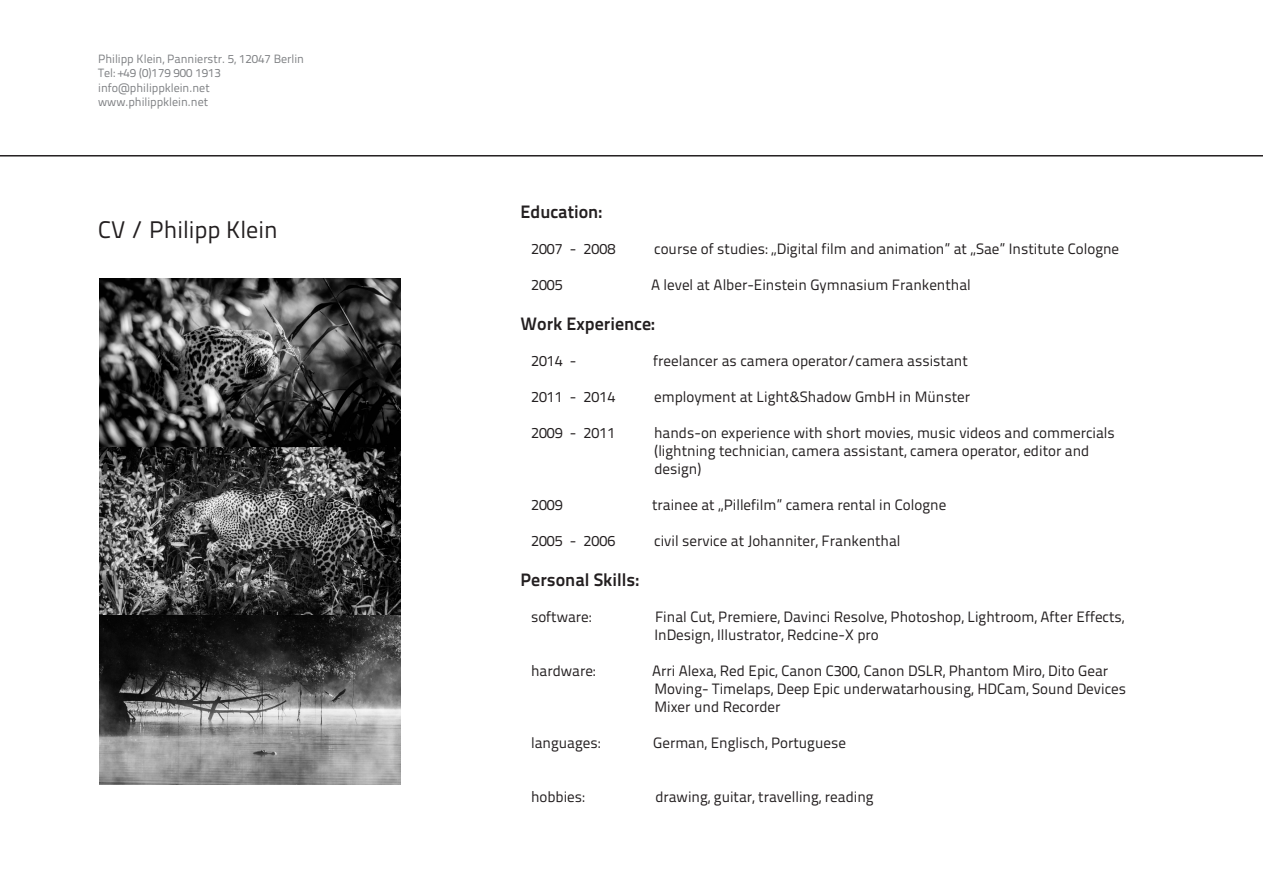
<style>
.page{position:relative;width:1263px;height:893px;background:#fff}
.page>*{position:absolute;margin:0;border:0;box-sizing:border-box;transform-origin:0 0}
.t1{font:24px "Titillium Text 22 L";color:#231f20}
.t2{font:700 18px "Titillium Text 22 L";color:#231f20}
.t3{font:15px "Titillium Text 22 L";color:#231f20}
.t4{font:12px "Titillium Text 22 L";color:#7e8083}
</style>
<div class="page">
<hr style="left:0;top:155px;width:1263px;height:2px;background:#231f20">
<img style="left:100px;top:279px;width:300px;height:506px">
<p class="t4" style="left:98px;top:50px;width:207px">Philipp Klein, Pannierstr. 5, 12047 Berlin</p>
<p class="t4" style="left:98px;top:64px;width:124px">Tel: +49 (0)179 900 1913</p>
<p class="t4" style="left:98px;top:79px;width:113px">info@philippklein.net</p>
<p class="t4" style="left:98px;top:93px;width:111px">www.philippklein.net</p>
<p class="t1" style="left:98px;top:211px;width:181px">CV / Philipp Klein</p>
<p class="t2" style="left:520px;top:198px;width:83px">Education:</p>
<p class="t3" style="left:531px;top:238px;width:86px">2007 - 2008</p>
<p class="t3" style="left:654px;top:238px;width:467px">course of studies: „Digital film and animation” at „Sae” Institute Cologne</p>
<p class="t3" style="left:531px;top:274px;width:33px">2005</p>
<p class="t3" style="left:651px;top:274px;width:321px">A level at Alber-Einstein Gymnasium Frankenthal</p>
<p class="t2" style="left:520px;top:310px;width:136px">Work Experience:</p>
<p class="t3" style="left:531px;top:350px;width:47px">2014 -</p>
<p class="t3" style="left:653px;top:350px;width:316px">freelancer as camera operator/camera assistant</p>
<p class="t3" style="left:531px;top:386px;width:86px">2011 - 2014</p>
<p class="t3" style="left:654px;top:386px;width:317px">employment at Light&amp;Shadow GmbH in Münster</p>
<p class="t3" style="left:531px;top:422px;width:86px">2009 - 2011</p>
<p class="t3" style="left:654px;top:422px;width:462px">hands-on experience with short movies, music videos and commercials</p>
<p class="t3" style="left:654px;top:440px;width:436px">(lightning technician, camera assistant, camera operator, editor and</p>
<p class="t3" style="left:654px;top:458px;width:48px">design)</p>
<p class="t3" style="left:531px;top:494px;width:33px">2009</p>
<p class="t3" style="left:652px;top:494px;width:296px">trainee at „Pillefilm” camera rental in Cologne</p>
<p class="t3" style="left:531px;top:530px;width:86px">2005 - 2006</p>
<p class="t3" style="left:654px;top:530px;width:248px">civil service at Johanniter, Frankenthal</p>
<p class="t2" style="left:520px;top:565px;width:120px">Personal Skills:</p>
<p class="t3" style="left:531px;top:605px;width:62px">software:</p>
<p class="t3" style="left:655px;top:605px;width:471px">Final Cut, Premiere, Davinci Resolve, Photoshop, Lightroom, After Effects,</p>
<p class="t3" style="left:654px;top:623px;width:226px">InDesign, Illustrator, Redcine-X pro</p>
<p class="t3" style="left:531px;top:659px;width:66px">hardware:</p>
<p class="t3" style="left:652px;top:659px;width:458px">Arri Alexa, Red Epic, Canon C300, Canon DSLR, Phantom Miro, Dito Gear</p>
<p class="t3" style="left:654px;top:677px;width:473px">Moving- Timelaps, Deep Epic underwatarhousing, HDCam, Sound Devices</p>
<p class="t3" style="left:654px;top:695px;width:128px">Mixer und Recorder</p>
<p class="t3" style="left:531px;top:731px;width:71px">languages:</p>
<p class="t3" style="left:653px;top:731px;width:194px">German, Englisch, Portuguese</p>
<p class="t3" style="left:531px;top:785px;width:55px">hobbies:</p>
<p class="t3" style="left:655px;top:785px;width:220px">drawing, guitar, travelling, reading</p>
</div>
